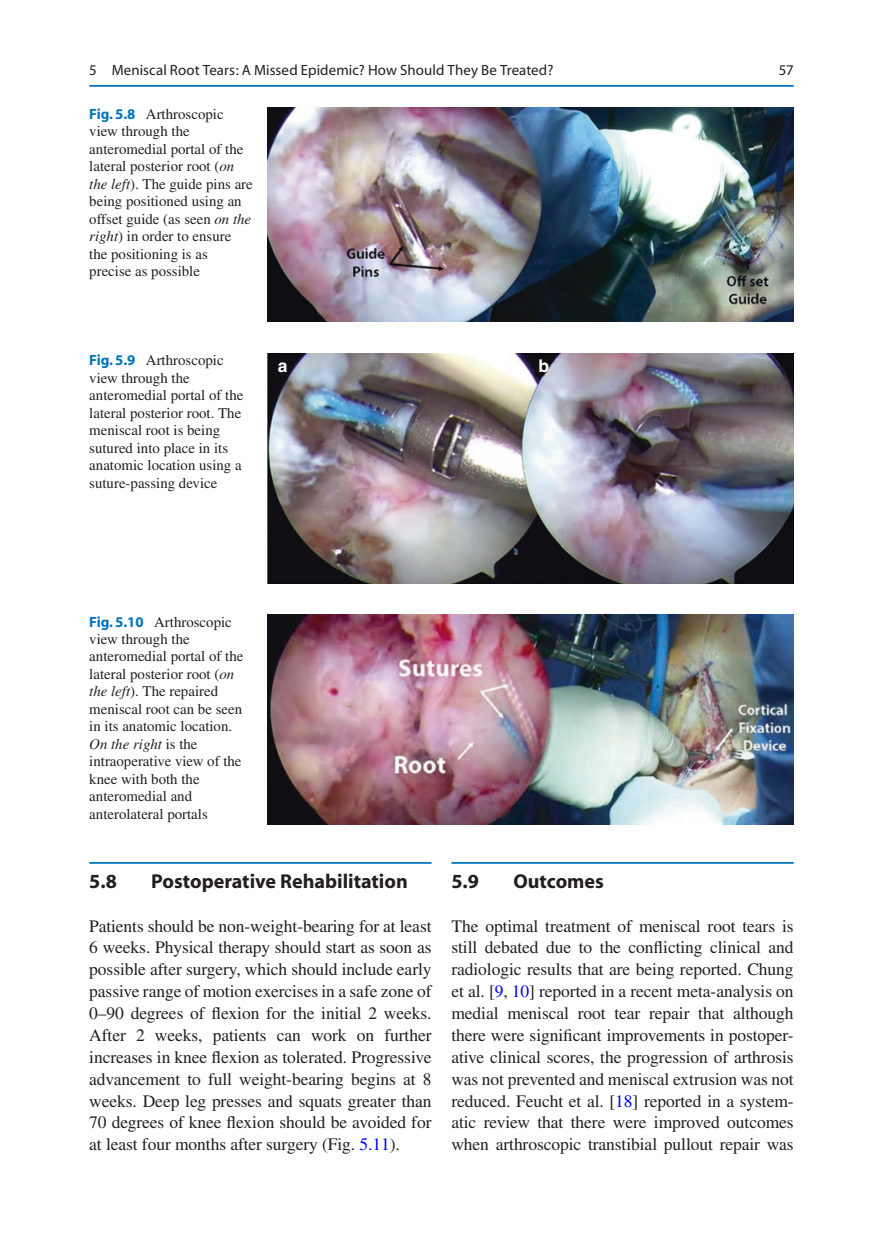
<style>
.page{position:relative;width:883px;height:1260px;background:#fff}
.page>*{position:absolute;margin:0;border:0;box-sizing:border-box;transform-origin:0 0}
.t1{font:700 20.12px "Rlmvpm Myriad";color:#231f20}
.t2{font:17.5px/21.9px "Sgjfby Times";letter-spacing:-.005em;color:#231f20;text-align:justify}
.t3{font:700 17.5px "Bfpmmp Helvetica";color:#fff}
.t4{font:14.88px/17.5px "Sgjfby Times";color:#231f20}
.t5{font:14.88px "Xsgrdx Myriad";letter-spacing:.005em;color:#231f20}
.t6{font:italic 14.88px "Wlhcpf Times";color:#231f20}
.t7{font:14.88px "Hhxsxc Myriad";color:#231f20}
.s1{font-family:"Rlmvpm Myriad";font-weight:700;color:#0073bc}
.s2{font-family:"Wlhcpf Times";font-style:italic}
.s3{font-family:"Sgjfby Times";font-style:normal}
.s4{color:#0000fa}
</style>
<div class="page">
<hr style="left:89px;top:862px;width:343px;height:2px;background:#0073bc">
<hr style="left:451px;top:862px;width:343px;height:2px;background:#0073bc">
<img style="left:268px;top:107px;width:526px;height:215px">
<img style="left:268px;top:353px;width:526px;height:230px">
<img style="left:268px;top:615px;width:526px;height:209px">
<hr style="left:89px;top:85px;width:705px;height:2px;background:#0073bc">
<p class="t5" style="left:89px;top:63px;width:466px">5 Meniscal Root Tears: A Missed Epidemic? How Should They Be Treated?</p>
<p class="t4" style="left:89px;top:105px;width:165px"><span class="s1">Fig. 5.8</span> Arthroscopic view through the anteromedial portal of the lateral posterior root (<span class="s2">on the left</span>). The guide pins are being positioned using an offset guide (as seen <span class="s2">on the right</span>) in order to ensure the positioning is as precise as possible</p>
<p class="t4" style="left:89px;top:351px;width:156px"><span class="s1">Fig. 5.9</span> Arthroscopic view through the anteromedial portal of the lateral posterior root. The meniscal root is being sutured into place in its anatomic location using a suture-passing device</p>
<p class="t3" style="left:278px;top:355px;width:11px">a</p>
<p class="t3" style="left:538px;top:355px;width:12px">b</p>
<p class="t4" style="left:89px;top:613px;width:156px"><span class="s1">Fig. 5.10</span> Arthroscopic view through the anteromedial portal of the lateral posterior root (<span class="s2">on the left</span>). The repaired meniscal root can be seen in its anatomic location.</p>
<p class="t6" style="left:89px;top:736px;width:110px">On the right <span class="s3">is the</span></p>
<p class="t4" style="left:89px;top:753px;width:154px">intraoperative view of the knee with both the anteromedial and anterolateral portals</p>
<p class="t7" style="left:779px;top:63px;width:17px">57</p>
<p class="t1" style="left:89px;top:871px;width:29px">5.8</p>
<p class="t1" style="left:151px;top:871px;width:258px">Postoperative Rehabilitation</p>
<p class="t2" style="left:89px;top:915px;width:344px">Patients should be non-weight-bearing for at least 6 weeks. Physical therapy should start as soon as possible after surgery, which should include early passive range of motion exercises in a safe zone of 0–90 degrees of flexion for the initial 2 weeks.<br>After 2 weeks, patients can work on further increases in knee flexion as tolerated. Progressive advancement to full weight-bearing begins at 8 weeks. Deep leg presses and squats greater than 70 degrees of knee flexion should be avoided for at least four months after surgery (Fig. <span class="s4">5.11</span>).</p>
<p class="t1" style="left:451px;top:871px;width:29px">5.9</p>
<p class="t1" style="left:513px;top:871px;width:92px">Outcomes</p>
<p class="t2" style="left:451px;top:915px;width:344px">The optimal treatment of meniscal root tears is still debated due to the conflicting clinical and radiologic results that are being reported. Chung et al. [<span class="s4">9</span>, <span class="s4">10</span>] reported in a recent meta-analysis on medial meniscal root tear repair that although there were significant improvements in postoper&shy;ative clinical scores, the progression of arthrosis was not prevented and meniscal extrusion was not reduced. Feucht et al. [<span class="s4">18</span>] reported in a system&shy;atic review that there were improved outcomes when arthroscopic transtibial pullout repair was</p>
</div>
